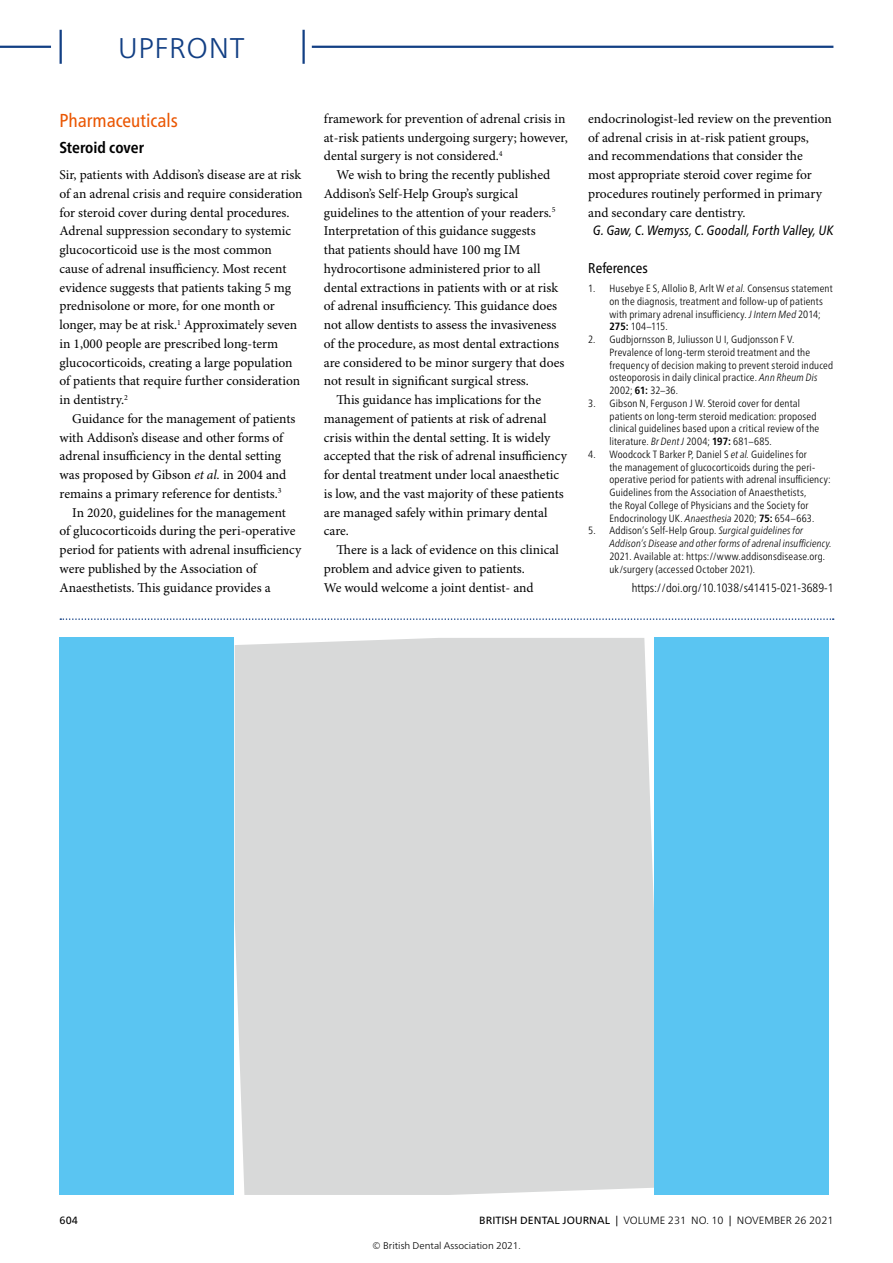
<style>
.page{position:relative;width:893px;height:1263px;background:#fff}
.page>*{position:absolute;margin:0;border:0;box-sizing:border-box;transform-origin:0 0}
.t1{font:300 28.5px "Frutiger Neue LT Pro";letter-spacing:.025em;color:#123f84}
.SuperTitle_1_letters{font:condensed 18.75px "Frutiger Neue LT Pro";color:#ea5602}
.Title_2_Cnd_Bd_10_5p{font:700 condensed 15.75px "Frutiger Neue LT Pro";color:#000}
.Bibliography_Heading{font:condensed 14.25px "Frutiger Neue LT Pro";color:#000}
.Para_9pt_ragged{font:13.5px/18.8px "Minion Pro";color:#000}
.Para_9pt_ragged_1st{font:13.5px/18.8px "Minion Pro";color:#000}
.NoXML_Author_2{font:italic condensed 13.5px "Frutiger Neue LT Pro";letter-spacing:.01em;color:#000}
.NoXML_DOI{font:300 condensed 12px "Frutiger Neue LT Pro";color:#000}
.t2{font:300 condensed 10.5px/12.8px "Frutiger Neue LT Pro";letter-spacing:.015em;color:#000}
.t3{font:10.5px "Frutiger Neue LT Pro";letter-spacing:.005em;color:#000}
.t4{font:300 10.5px "Frutiger Neue LT Pro";letter-spacing:.005em;color:#000}
.t5{font:300 9.75px "Frutiger Neue LT Pro";color:#000}
.s1{font-style:italic}
.s2{font-family:"Frutiger Neue LT Pro Cn Lt 2";font-weight:400;font-stretch:normal}
.s3{font-weight:700}
.s4{font-family:"Frutiger Neue LT Pro Cn Lt It 2";font-weight:400;font-stretch:normal}
.s5{font-weight:300}
</style>
<div class="page">
<svg style="left:60px;top:618px;width:774px;height:2px"></svg>
<hr style="left:0;top:46px;width:51px;height:2px;background:#123f84">
<hr style="left:312px;top:46px;width:521px;height:2px;background:#123f84">
<hr style="left:60px;top:30px;width:2px;height:34px;background:#123f84">
<hr style="left:302px;top:30px;width:3px;height:34px;background:#123f84">
<div style="left:60px;top:638px;width:769px;height:557px;background:#5ac5f2"></div>
<div style="left:235px;top:638px;width:419px;height:557px;background:#d8d9d9"></div>
<h1 class="t1" style="left:118px;top:31px;width:128px">UPFRONT</h1>
<p class="SuperTitle_1_letters" style="left:60px;top:110px;width:120px">Pharmaceuticals</p>
<p class="Title_2_Cnd_Bd_10_5p" style="left:60px;top:138px;width:86px">Steroid cover</p>
<p class="Para_9pt_ragged_1st" style="left:60px;top:166px;width:245px">Sir, patients with Addison’s disease are at risk of an adrenal crisis and require consideration for steroid cover during dental procedures.<br>Adrenal suppression secondary to systemic glucocorticoid use is the most common cause of adrenal insufficiency. Most recent evidence suggests that patients taking 5 mg prednisolone or more, for one month or longer, may be at risk.<sup>1</sup> Approximately seven in 1,000 people are prescribed long-term glucocorticoids, creating a large population of patients that require further consideration in dentistry.<sup>2</sup></p>
<p class="Para_9pt_ragged" style="left:60px;top:410px;width:237px;text-indent:13px">Guidance for the management of patients with Addison’s disease and other forms of adrenal insufficiency in the dental setting was proposed by Gibson <span class="s1">et al.</span> in 2004 and remains a primary reference for dentists.<sup>3</sup></p>
<p class="Para_9pt_ragged" style="left:60px;top:504px;width:243px;text-indent:13px">In 2020, guidelines for the management<br>of glucocorticoids during the peri-operative period for patients with adrenal insufficiency were published by the Association of Anaesthetists. This guidance provides a</p>
<p class="Para_9pt_ragged" style="left:324px;top:110px;width:245px">framework for prevention of adrenal crisis in at-risk patients undergoing surgery; however, dental surgery is not considered.<sup>4</sup></p>
<p class="Para_9pt_ragged" style="left:324px;top:166px;width:242px;text-indent:13px">We wish to bring the recently published Addison’s Self-Help Group’s surgical guidelines to the attention of your readers.<sup>5<br></sup>Interpretation of this guidance suggests<br>that patients should have 100 mg IM hydrocortisone administered prior to all dental extractions in patients with or at risk of adrenal insufficiency. This guidance does not allow dentists to assess the invasiveness of the procedure, as most dental extractions are considered to be minor surgery that does not result in significant surgical stress.</p>
<p class="Para_9pt_ragged" style="left:324px;top:391px;width:245px;text-indent:13px">This guidance has implications for the management of patients at risk of adrenal crisis within the dental setting. It is widely accepted that the risk of adrenal insufficiency for dental treatment under local anaesthetic is low, and the vast majority of these patients are managed safely within primary dental care.</p>
<p class="Para_9pt_ragged" style="left:324px;top:541px;width:237px;text-indent:13px">There is a lack of evidence on this clinical problem and advice given to patients.<br>We would welcome a joint dentist- and</p>
<p class="Para_9pt_ragged" style="left:588px;top:110px;width:245px">endocrinologist-led review on the prevention of adrenal crisis in at-risk patient groups, and recommendations that consider the most appropriate steroid cover regime for procedures routinely performed in primary and secondary care dentistry.</p>
<p class="NoXML_Author_2" style="left:593px;top:223px;width:242px">G. Gaw, C. Wemyss, C. Goodall, Forth Valley, UK</p>
<p class="Bibliography_Heading" style="left:588px;top:260px;width:61px">References</p>
<p class="t2" style="left:609px;top:282px;width:225px;text-indent:-21px">1. Husebye E S, Allolio B, Arlt W <span class="s1">et al.</span> Consensus statement on the diagnosis, treatment and follow-up of patients <span class="s2">with primary adrenal insufficiency.</span> <span class="s1">J Intern Med</span> 2014; <span class="s3">275:</span> 104–115.</p>
<p class="t2" style="left:609px;top:333px;width:225px;text-indent:-21px">2. Gudbjornsson B, Juliusson U I, Gudjonsson F V.<br>Prevalence of long-term steroid treatment and the frequency of decision making to prevent steroid induced osteoporosis in daily clinical practice. <span class="s1">Ann Rheum Dis </span>2002; <span class="s3">61:</span> 32–36.</p>
<p class="t2" style="left:609px;top:397px;width:211px;text-indent:-21px">3. Gibson N, Ferguson J W. Steroid cover for dental patients on long-term steroid medication: proposed clinical guidelines based upon a critical review of the literature. <span class="s1">Br Dent J</span> 2004; <span class="s3">197:</span> 681–685.</p>
<p class="t2" style="left:609px;top:448px;width:223px;text-indent:-21px">4. Woodcock T Barker P, Daniel S <span class="s1">et al.</span> Guidelines for<br>the management of glucocorticoids during the peri&shy;<span class="s2">operative period for patients with adrenal insufficiency:<br></span>Guidelines from the Association of Anaesthetists,<br>the Royal College of Physicians and the Society for Endocrinology UK. <span class="s1">Anaesthesia</span> 2020; <span class="s3">75:</span> 654–663.</p>
<p class="t2" style="left:609px;top:524px;width:224px;text-indent:-21px">5. Addison’s Self-Help Group. <span class="s1">Surgical guidelines for </span><span class="s4">Addison’s Disease and other forms of adrenal insufficiency.<br></span>2021. Available at: https://www.addisonsdisease.org. uk/surgery (accessed October 2021).</p>
<p class="NoXML_DOI" style="left:632px;top:580px;width:203px">https://doi.org/10.1038/s41415-021-3689-1</p>
<p class="t3" style="left:60px;top:1214px;width:20px">604</p>
<p class="t3" style="left:479px;top:1214px;width:274px">BRITISH DENTAL JOURNAL | <span class="s5">VOLUME 231 NO. 10</span> | <span class="s5">Novem</span></p>
<p class="t4" style="left:774px;top:1214px;width:61px">ber 26 2021</p>
<p class="t5" style="left:372px;top:1240px;width:150px">© B ritish Dental Association 2021.</p>
</div>
